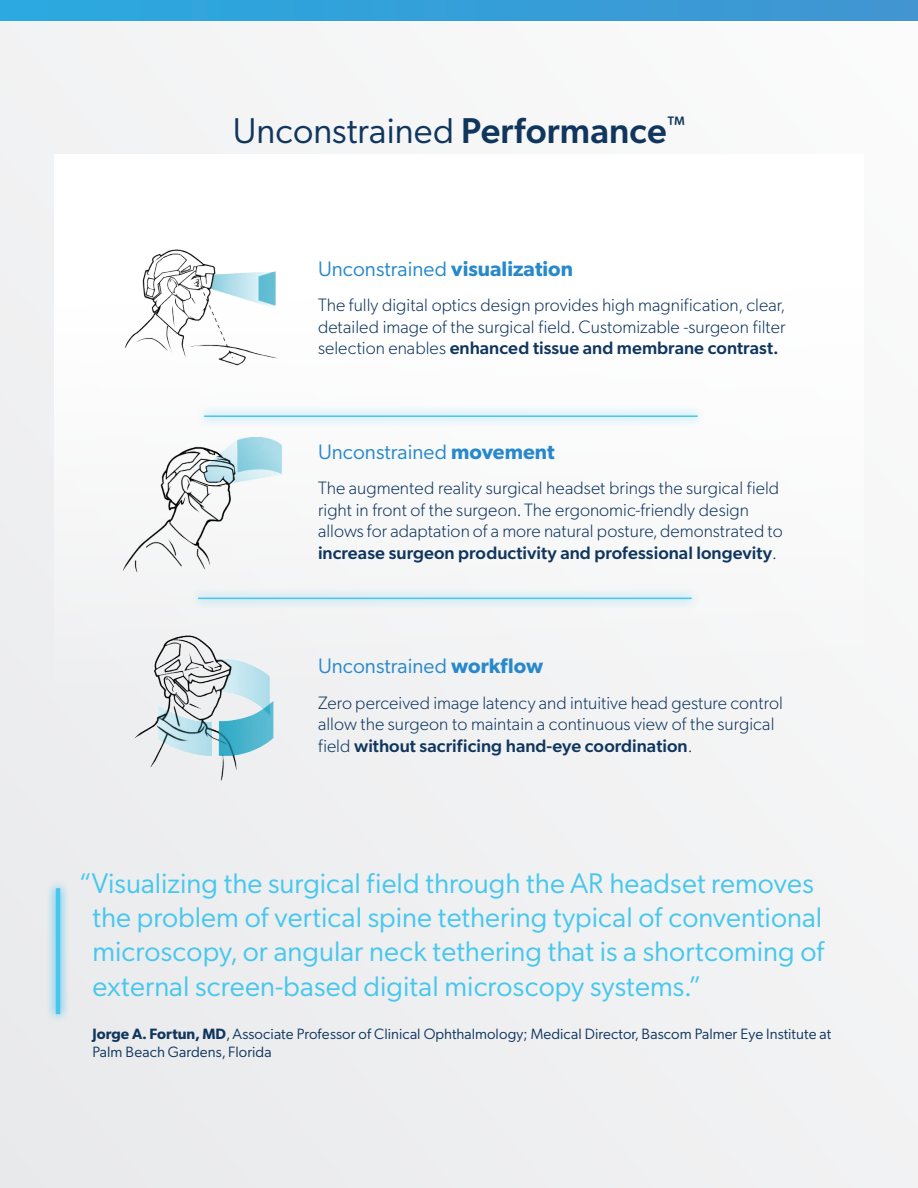
<style>
.page{position:relative;width:918px;height:1188px;background:#f0f1f2}
.page>*{position:absolute;margin:0;border:0;box-sizing:border-box;transform-origin:0 0}
.t1{font:36px "Gibson";color:#10365e}
.t2{font:28.5px/34.2px "Gibson";color:#46c7ee}
.t3{font:21px "Gibson";color:#2889ca}
.t4{font:300 18px/21.6px "Gibson";color:#10365e}
.t5{font:15px/18px "Gibson";color:#10365e}
.s1{font-weight:500}
.s2{font-weight:600}
</style>
<div class="page">
<div style="left:54px;top:155px;width:810px;height:638px;background:#fff"></div>
<img style="left:116px;top:436px;width:173px;height:143px">
<img style="left:124px;top:249px;width:154px;height:117px">
<img style="left:107px;top:618px;width:194px;height:173px">
<div style="left:195px;top:406px;width:511px;height:21px;background:#ebf6fa"></div>
<hr style="left:204px;top:415px;width:494px;height:2px;background:#46c7ee">
<div style="left:189px;top:588px;width:511px;height:21px;background:#00aeef;opacity:.88"></div>
<hr style="left:198px;top:598px;width:494px;height:1px;background:#46c7ee">
<div style="left:46px;top:879px;width:24px;height:145px;background:#00aeef;opacity:.88"></div>
<hr style="left:56px;top:888px;width:4px;height:126px;background:#46c7ee">
<div style="left:0;top:0;width:918px;height:21px;background:#359fd8"></div>
<p class="t1" style="left:233px;top:106px;width:454px">Unconstrained <span class="s1">Performance</span><sup>™</sup></p>
<p class="t3" style="left:318px;top:254px;width:257px">Unconstrained <span class="s2">visualization</span></p>
<p class="t4" style="left:318px;top:293px;width:469px;text-align:justify">The fully digital optics design provides high magnification, clear, detailed image of the surgical field. Customizable -surgeon filter selection enables <span class="s1">enhanced tissue and membrane contrast.</span></p>
<p class="t3" style="left:318px;top:437px;width:238px">Unconstrained <span class="s2">movement</span></p>
<p class="t4" style="left:318px;top:476px;width:466px">The augmented reality surgical headset brings the surgical field right in front of the surgeon. The ergonomic-friendly design allows for adaptation of a more natural posture, demonstrated to <span class="s1">increase surgeon productivity and professional longevity</span>.</p>
<p class="t3" style="left:318px;top:652px;width:227px">Unconstrained <span class="s2">workflow</span></p>
<p class="t4" style="left:318px;top:691px;width:466px">Zero perceived image latency and intuitive head gesture control allow the surgeon to maintain a continuous view of the surgical field <span class="s1">without sacrificing hand-eye coordination</span>.</p>
<p class="t2" style="left:93px;top:865px;width:734px;text-indent:-14px">“Visualizing the surgical field through the AR headset removes the problem of vertical spine tethering typical of conventional microscopy, or angular neck tethering that is a shortcoming of external screen-based digital microscopy systems.”</p>
<p class="t5" style="left:93px;top:1024px;width:740px"><span class="s2">Jorge A. Fortun, MD</span>, Associate Professor of Clinical Ophthalmology; Medical Director, Bascom Palmer Eye Institute at<br>Palm Beach Gardens, Florida</p>
</div>
